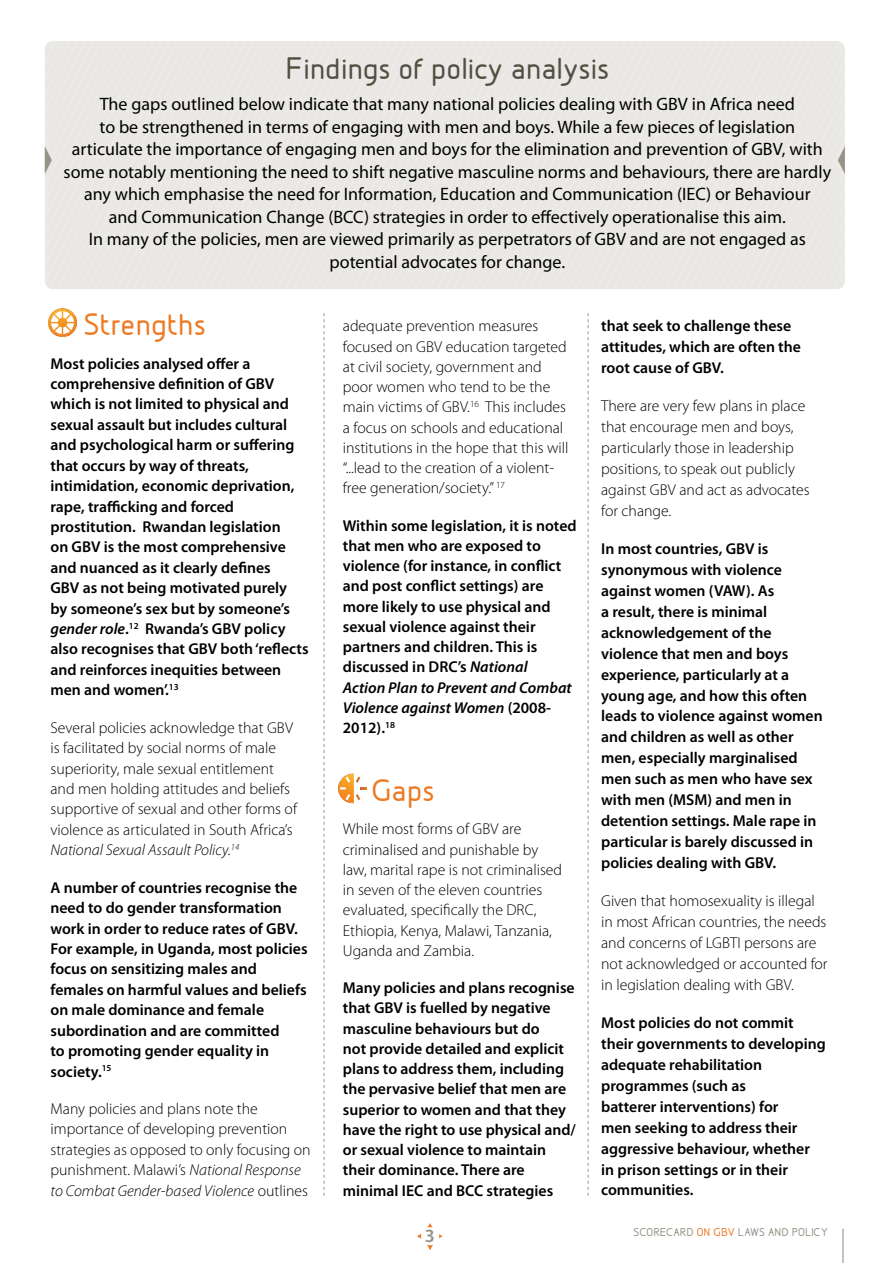
<style>
.page{position:relative;width:893px;height:1263px;background:#fff}
.page>*{position:absolute;margin:0;border:0;box-sizing:border-box;transform-origin:0 0}
.t1{font:500 33px "Designio";color:#515142}
.t2{font:500 33px "Designio";color:#ed7b25}
.t3{font:600 18.75px "Myriad Pro";color:#969389}
.t4{font:18px/22.5px "Myriad Pro";color:#000;text-align:center}
.t5{font:600 15.75px/20.4px "Myriad Pro";color:#000}
.t6{font:300 15.75px/20.2px "Myriad Pro";color:#000}
.t7{font:500 12px "Designio";color:#969389}
.s1{font-style:italic}
.s2{color:#ed7b25}
</style>
<div class="page">
<div style="left:446px;top:41px;width:8px;height:248px;background:#eae8e5"></div>
<div style="left:454px;top:41px;width:8px;height:248px;background:#eae8e5"></div>
<div style="left:469px;top:41px;width:8px;height:248px;background:#eae8e5"></div>
<div style="left:477px;top:41px;width:8px;height:248px;background:#eae8e5"></div>
<div style="left:492px;top:41px;width:8px;height:248px;background:#eae8e5"></div>
<div style="left:500px;top:41px;width:7px;height:248px;background:#eae8e5"></div>
<div style="left:507px;top:41px;width:8px;height:248px;background:#eae8e5"></div>
<div style="left:515px;top:41px;width:8px;height:248px;background:#eae8e5"></div>
<div style="left:523px;top:41px;width:7px;height:248px;background:#eae8e5"></div>
<div style="left:530px;top:41px;width:8px;height:248px;background:#eae8e5"></div>
<div style="left:538px;top:41px;width:7px;height:248px;background:#eae8e5"></div>
<div style="left:545px;top:41px;width:8px;height:248px;background:#eae8e5"></div>
<div style="left:553px;top:41px;width:8px;height:248px;background:#eae8e5"></div>
<div style="left:561px;top:41px;width:7px;height:248px;background:#eae8e5"></div>
<div style="left:568px;top:41px;width:8px;height:248px;background:#eae8e5"></div>
<div style="left:576px;top:41px;width:8px;height:248px;background:#eae8e5"></div>
<div style="left:584px;top:41px;width:7px;height:248px;background:#eae8e5"></div>
<div style="left:591px;top:41px;width:8px;height:248px;background:#eae8e5"></div>
<div style="left:599px;top:41px;width:7px;height:248px;background:#eae8e5"></div>
<div style="left:606px;top:41px;width:8px;height:248px;background:#eae8e5"></div>
<div style="left:614px;top:41px;width:8px;height:248px;background:#eae8e5"></div>
<div style="left:622px;top:41px;width:7px;height:248px;background:#eae8e5"></div>
<div style="left:629px;top:41px;width:8px;height:248px;background:#eae8e5"></div>
<div style="left:637px;top:41px;width:7px;height:248px;background:#eae8e5"></div>
<div style="left:644px;top:41px;width:8px;height:248px;background:#eae8e5"></div>
<div style="left:652px;top:41px;width:8px;height:248px;background:#eae8e5"></div>
<div style="left:660px;top:41px;width:7px;height:248px;background:#eae8e5"></div>
<svg style="left:324px;top:313px;width:1px;height:883px"></svg>
<svg style="left:588px;top:313px;width:1px;height:883px"></svg>
<div style="left:45px;top:41px;width:178px;height:248px;background:#eae8e5"></div>
<div style="left:667px;top:41px;width:178px;height:248px;background:#eae8e5"></div>
<svg style="left:48px;top:308px;width:29px;height:29px"></svg>
<svg style="left:338px;top:773px;width:28px;height:30px"></svg>
<hr style="left:842px;top:1228px;width:1px;height:35px;background:#969389">
<svg style="left:417px;top:1223px;width:26px;height:27px"></svg>
<div style="left:421px;top:1227px;width:18px;height:18px;background:#fff;border-radius:50%"></div>
<h1 class="t1" style="left:286px;top:52px;width:325px">Findings of policy analysis</h1>
<p class="t4" style="left:64px;top:93px;width:769px">The gaps outlined below indicate that many national policies dealing with GBV in Africa need<br>to be strengthened in terms of engaging with men and boys. While a few pieces of legislation articulate the importance of engaging men and boys for the elimination and prevention of GBV, with some notably mentioning the need to shift negative masculine norms and behaviours, there are hardly any which emphasise the need for Information, Education and Communication (IEC) or Behaviour<br>and Communication Change (BCC) strategies in order to effectively operationalise this aim.<br>In many of the policies, men are viewed primarily as perpetrators of GBV and are not engaged as potential advocates for change.</p>
<h1 class="t2" style="left:83px;top:308px;width:124px">Strengths</h1>
<p class="t5" style="left:50px;top:353px;width:260px">Most policies analysed offer a comprehensive definition of GBV which is not limited to physical and sexual assault but includes cultural and psychological harm or suffering that occurs by way of threats, intimidation, economic deprivation, rape, trafficking and forced prostitution. Rwandan legislation<br>on GBV is the most comprehensive and nuanced as it clearly defines<br>GBV as not being motivated purely<br>by someone’s sex but by someone’s <span class="s1">gender role</span>.<sup>12</sup> Rwanda’s GBV policy also recognises that GBV both ‘reflects and reinforces inequities between men and women’.<sup>13</sup></p>
<p class="t6" style="left:50px;top:717px;width:248px">Several policies acknowledge that GBV is facilitated by social norms of male superiority, male sexual entitlement and men holding attitudes and beliefs supportive of sexual and other forms of violence as articulated in South Africa’s <span class="s1">National Sexual Assault Policy.</span><sup>14</sup></p>
<p class="t5" style="left:50px;top:877px;width:259px">A number of countries recognise the need to do gender transformation work in order to reduce rates of GBV.<br>For example, in Uganda, most policies focus on sensitizing males and females on harmful values and beliefs on male dominance and female subordination and are committed<br>to promoting gender equality in society.<sup>15</sup></p>
<p class="t6" style="left:50px;top:1099px;width:262px">Many policies and plans note the importance of developing prevention strategies as opposed to only focusing on punishment. Malawi’s <span class="s1">National Response to Combat Gender-based Violence</span> outlines</p>
<p class="t6" style="left:343px;top:316px;width:227px">adequate prevention measures focused on GBV education targeted at civil society, government and poor women who tend to be the main victims of GBV.<sup>16</sup> This includes a focus on schools and educational institutions in the hope that this will “...lead to the creation of a violent&shy;free generation/society.” <sup>17</sup></p>
<p class="t5" style="left:343px;top:515px;width:235px">Within some legislation, it is noted that men who are exposed to violence (for instance, in conflict and post conflict settings) are more likely to use physical and sexual violence against their partners and children. This is discussed in DRC’s <span class="s1">National<br>Action Plan to Prevent and Combat<br>Violence against Women</span> (2008-<br>2012).<sup>18</sup></p>
<h1 class="t2" style="left:372px;top:774px;width:64px">Gaps</h1>
<p class="t6" style="left:343px;top:819px;width:221px">While most forms of GBV are criminalised and punishable by law, marital rape is not criminalised in seven of the eleven countries evaluated, specifically the DRC,<br>Ethiopia, Kenya, Malawi, Tanzania,<br>Uganda and Zambia.</p>
<p class="t5" style="left:343px;top:977px;width:234px">Many policies and plans recognise that GBV is fuelled by negative masculine behaviours but do<br>not provide detailed and explicit plans to address them, including the pervasive belief that men are superior to women and that they have the right to use physical and/ or sexual violence to maintain their dominance. There are minimal IEC and BCC strategies</p>
<p class="t3" style="left:425px;top:1224px;width:12px">3</p>
<p class="t5" style="left:601px;top:315px;width:201px;line-height:21px">that seek to challenge these attitudes, which are often the root cause of GBV.</p>
<p class="t6" style="left:601px;top:396px;width:210px;line-height:21px">There are very few plans in place that encourage men and boys, particularly those in leadership positions, to speak out publicly against GBV and act as advocates for change.</p>
<p class="t5" style="left:601px;top:538px;width:223px;line-height:21px">In most countries, GBV is synonymous with violence against women (VAW). As<br>a result, there is minimal acknowledgement of the violence that men and boys experience, particularly at a young age, and how this often leads to violence against women and children as well as other men, especially marginalised men such as men who have sex with men (MSM) and men in detention settings. Male rape in particular is barely discussed in policies dealing with GBV.</p>
<p class="t6" style="left:601px;top:890px;width:228px;line-height:21px">Given that homosexuality is illegal in most African countries, the needs and concerns of LGBTI persons are not acknowledged or accounted for in legislation dealing with GBV.</p>
<p class="t5" style="left:601px;top:1012px;width:226px;line-height:21px">Most policies do not commit their governments to developing adequate rehabilitation programmes (such as<br>batterer interventions) for<br>men seeking to address their aggressive behaviour, whether in prison settings or in their communities.</p>
<p class="t7" style="left:634px;top:1226px;width:196px">SCORECARD <span class="s2">ON GBV</span> LAWS AND POLICY</p>
</div>
